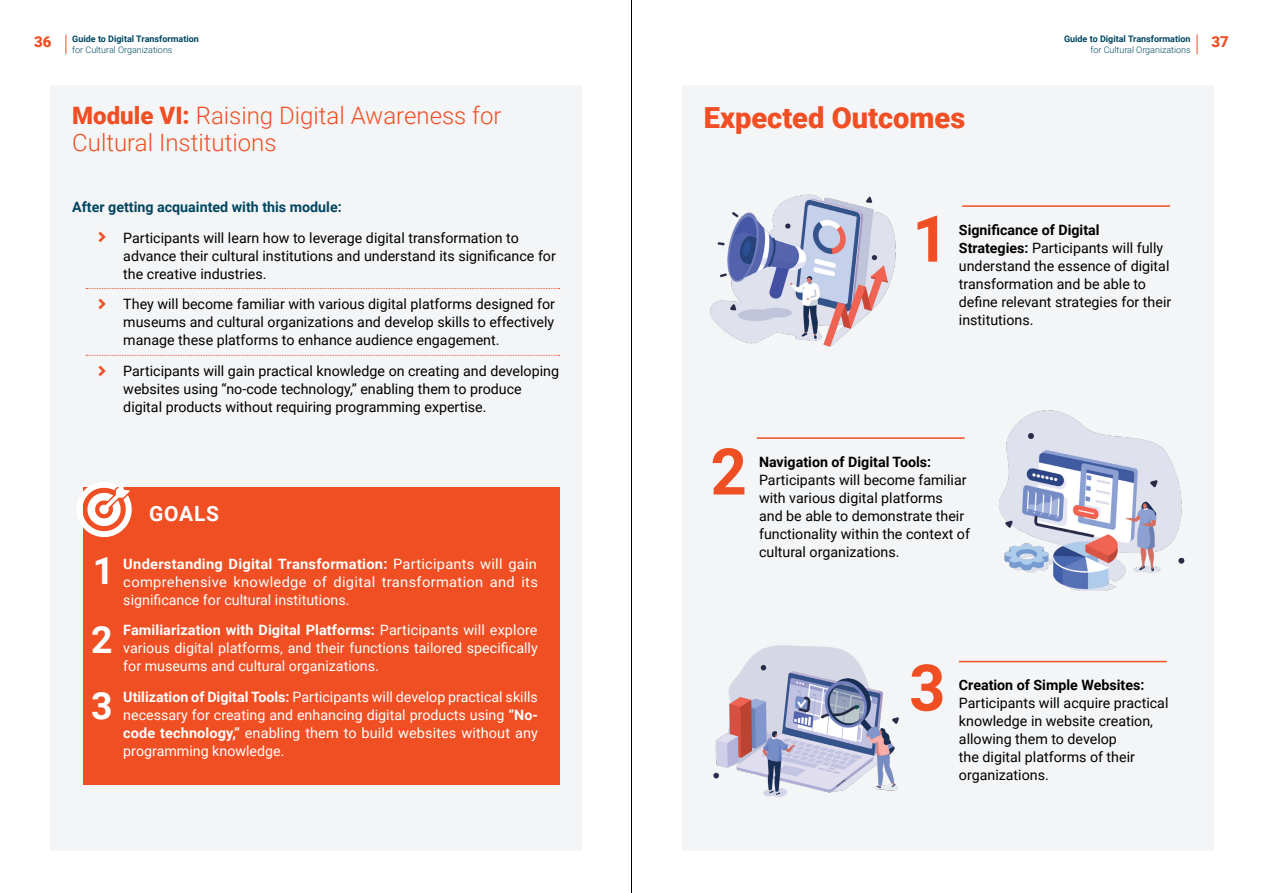
<style>
.page{position:relative;width:1263px;height:893px;background:#fff}
.page>*{position:absolute;margin:0;border:0;box-sizing:border-box;transform-origin:0 0}
.t1{font:700 64.5px "Roboto";color:#f04e23}
.t2{font:700 37.5px/66px "Roboto";color:#fff}
.t3{font:900 29.1px "Roboto";color:#f04e23}
.t4{font:300 24px/27px "Roboto";color:#f04e23}
.t5{font:700 21px "Roboto";letter-spacing:.035em;color:#fff}
.t6{font:900 15px "Roboto";color:#f04e23}
.t7{font:14.25px/18px "Roboto";color:#000}
.t8{font:14.25px/18px "Roboto";color:#fff;text-align:justify}
.t9{font:700 14.25px "Roboto";color:#000}
.t10{font:700 9px "Roboto";color:#004660}
.t11{font:300 9px "Roboto";color:#004660}
.s1{font-weight:900}
.s2{font-weight:700;color:#004660}
.s3{font-family:"Nexa";font-weight:700;font-size:22.5px;color:#f04e23}
.s4{font-weight:700}
</style>
<div class="page">
<svg style="left:1197px;top:34px;width:1px;height:20px"></svg>
<svg style="left:66px;top:34px;width:1px;height:20px"></svg>
<div style="left:682px;top:85px;width:532px;height:765px;background:#f4f5f7"></div>
<div style="left:50px;top:85px;width:531px;height:765px;background:#f4f5f7"></div>
<div style="left:83px;top:487px;width:476px;height:298px;background:#f04e23"></div>
<svg style="left:86px;top:288px;width:474px;height:1px"></svg>
<svg style="left:86px;top:355px;width:474px;height:1px"></svg>
<svg style="left:77px;top:482px;width:55px;height:56px"></svg>
<hr style="left:757px;top:437px;width:207px;height:2px;background:#f04e23">
<hr style="left:962px;top:205px;width:208px;height:2px;background:#f04e23">
<hr style="left:959px;top:661px;width:208px;height:1px;background:#f04e23">
<img style="left:710px;top:194px;width:186px;height:153px">
<img style="left:999px;top:410px;width:186px;height:181px">
<img style="left:713px;top:645px;width:186px;height:152px">
<hr style="left:631px;top:0;width:1px;height:893px;background:#000">
<p class="t10" style="left:72px;top:33px;width:128px">Guide to Digital Transformation</p>
<p class="t11" style="left:72px;top:43px;width:102px">for Cultural Organizations</p>
<p class="t10" style="left:1064px;top:33px;width:128px">Guide to Digital Transformation</p>
<p class="t11" style="left:1090px;top:43px;width:102px">for Cultural Organizations</p>
<p class="t6" style="left:34px;top:31px;width:19px">36</p>
<p class="t6" style="left:1211px;top:31px;width:19px">37</p>
<h3 class="t4" style="left:72px;top:101px;width:431px"><span class="s1">Module VI:</span> Raising Digital Awareness for<br>Cultural Institutions</h3>
<p class="t7" style="left:98px;top:191px;width:423px;line-height:30.8px;text-indent:-26px"><span class="s2">After getting acquainted with this module:<br></span><span class="s3">&gt;</span> Participants will learn how to leverage digital transformation to</p>
<p class="t7" style="left:123px;top:246px;width:434px">advance their cultural institutions and understand its significance for the creative industries.</p>
<p class="t7" style="left:123px;top:295px;width:433px;text-align:justify;text-indent:-26px"><span class="s3">&gt;</span> They will become familiar with various digital platforms designed for museums and cultural organizations and develop skills to effectively manage these platforms to enhance audience engagement.</p>
<p class="t7" style="left:123px;top:361px;width:437px;text-indent:-26px"><span class="s3">&gt;</span> Participants will gain practical knowledge on creating and developing websites using “no-code technology,” enabling them to produce digital products without requiring programming expertise.</p>
<h2 class="t2" style="left:93px;top:536px;width:23px">1</h2>
<h2 class="t2" style="left:91px;top:605px;width:23px">2<br>3</h2>
<h3 class="t5" style="left:149px;top:499px;width:71px">GOALS</h3>
<p class="t8" style="left:123px;top:554px;width:416px"><span class="s4">Understanding Digital Transformation:</span> Participants will gain comprehensive knowledge of digital transformation and its significance for cultural institutions.</p>
<p class="t8" style="left:123px;top:621px;width:416px"><span class="s4">Familiarization with Digital Platforms:</span> Participants will explore various digital platforms, and their functions tailored specifically for museums and cultural organizations.</p>
<p class="t8" style="left:123px;top:688px;width:416px"><span class="s4">Utilization of Digital Tools:</span> Participants will develop practical skills necessary for creating and enhancing digital products using <span class="s4">“No&shy;code technology,”</span> enabling them to build websites without any programming knowledge.</p>
<h3 class="t3" style="left:704px;top:97px;width:263px">Expected Outcomes</h3>
<h1 class="t1" style="left:912px;top:194px;width:38px">1</h1>
<p class="t7" style="left:959px;top:220px;width:214px"><span class="s4">Significance of Digital<br>Strategies:</span> Participants will fully understand the essence of digital transformation and be able to define relevant strategies for their institutions.</p>
<h1 class="t1" style="left:710px;top:426px;width:38px">2</h1>
<p class="t9" style="left:759px;top:451px;width:174px">Navigation of Digital Tools:</p>
<p class="t7" style="left:759px;top:470px;width:212px">Participants will become familiar with various digital platforms and be able to demonstrate their functionality within the context of cultural organizations.</p>
<h1 class="t1" style="left:909px;top:642px;width:38px">3</h1>
<p class="t9" style="left:959px;top:675px;width:187px">Creation of Simple Websites:</p>
<p class="t7" style="left:959px;top:693px;width:211px">Participants will acquire practical knowledge in website creation, allowing them to develop<br>the digital platforms of their organizations.</p>
</div>
